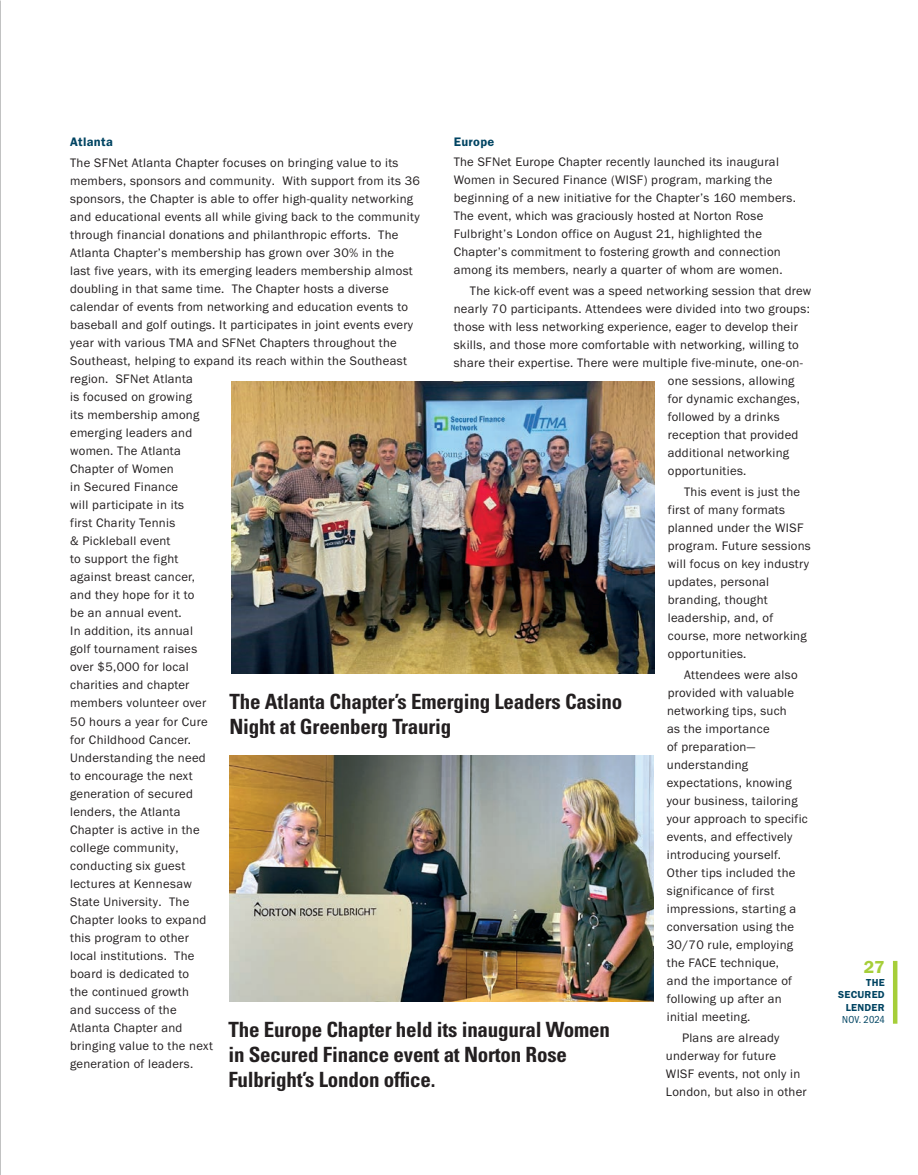
<style>
.page{position:relative;width:918px;height:1175px;background:#fff}
.page>*{position:absolute;margin:0;border:0;box-sizing:border-box;transform-origin:0 0}
.t1{font:700 condensed 21px/25.2px "Univers";letter-spacing:-.01em;color:#231f20}
.t2{font:600 18px "Franklin Gothic FS";color:#a6ce39}
.t3{font:12.75px/18px "Franklin Gothic FS";letter-spacing:.02em;color:#231f20}
.t4{font:600 12.75px "Franklin Gothic FS";letter-spacing:.025em;color:#004462}
.t5{font:600 10.5px/12.6px "Franklin Gothic FS";letter-spacing:.025em;color:#004462;text-align:right}
.t6{font:condensed 10.5px "Franklin Gothic FS";letter-spacing:.01em;color:#004462}
</style>
<div class="page">
<hr style="left:893px;top:960px;width:4px;height:63px;background:#a6ce39">
<img style="left:0;top:0;width:1px;height:1174px">
<img style="left:231px;top:381px;width:423px;height:292px">
<img style="left:230px;top:756px;width:423px;height:245px">
<p class="t4" style="left:454px;top:134px;width:42px">Europe</p>
<p class="t3" style="left:454px;top:153px;width:344px">The SFNet Europe Chapter recently launched its inaugural Women in Secured Finance (WISF) program, marking the beginning of a new initiative for the Chapter’s 160 members.<br>The event, which was graciously hosted at Norton Rose Fulbright’s London office on August 21, highlighted the Chapter’s commitment to fostering growth and connection among its members, nearly a quarter of whom are women.</p>
<p class="t3" style="left:470px;top:282px;width:343px">The kick-off event was a speed networking session that drew</p>
<p class="t3" style="left:454px;top:300px;width:358px">nearly 70 participants. Attendees were divided into two groups:</p>
<p class="t3" style="left:454px;top:318px;width:346px">those with less networking experience, eager to develop their</p>
<p class="t3" style="left:454px;top:336px;width:347px">skills, and those more comfortable with networking, willing to</p>
<p class="t3" style="left:454px;top:354px;width:351px">share their expertise. There were multiple five-minute, one-on-</p>
<p class="t3" style="left:668px;top:372px;width:128px">one sessions, allowing</p>
<p class="t3" style="left:668px;top:390px;width:134px">for dynamic exchanges,</p>
<p class="t3" style="left:668px;top:408px;width:113px">followed by a drinks</p>
<p class="t3" style="left:668px;top:426px;width:132px">reception that provided</p>
<p class="t3" style="left:668px;top:444px;width:123px">additional networking</p>
<p class="t3" style="left:668px;top:462px;width:80px">opportunities.</p>
<p class="t3" style="left:668px;top:483px;width:144px;text-indent:16px">This event is just the first of many formats planned under the WISF program. Future sessions will focus on key industry updates, personal branding, thought leadership, and, of course, more networking opportunities.</p>
<p class="t3" style="left:667px;top:665px;width:142px;text-indent:17px">Attendees were also provided with valuable networking tips, such<br>as the importance<br>of preparation— understanding expectations, knowing your business, tailoring your approach to specific events, and effectively introducing yourself.<br>Other tips included the significance of first impressions, starting a conversation using the<br>30/70 rule, employing the FACE technique,<br>and the importance of following up after an initial meeting.</p>
<p class="t3" style="left:666px;top:1028px;width:142px;text-indent:16px">Plans are already underway for future<br>WISF events, not only in<br>London, but also in other</p>
<p class="t4" style="left:70px;top:135px;width:44px">Atlanta</p>
<p class="t3" style="left:70px;top:154px;width:351px">The SFNet Atlanta Chapter focuses on bringing value to its members, sponsors and community. With support from its 36 sponsors, the Chapter is able to offer high-quality networking and educational events all while giving back to the community through financial donations and philanthropic efforts. The<br>Atlanta Chapter’s membership has grown over 30% in the<br>last five years, with its emerging leaders membership almost doubling in that same time. The Chapter hosts a diverse calendar of events from networking and education events to baseball and golf outings. It participates in joint events every year with various TMA and SFNet Chapters throughout the<br>Southeast, helping to expand its reach within the Southeast region. SFNet Atlanta<br>is focused on growing<br>its membership among<br>emerging leaders and<br>women. The Atlanta<br>Chapter of Women<br>in Secured Finance<br>will participate in its<br>first Charity Tennis<br>&amp; Pickleball event<br>to support the fight<br>against breast cancer,<br>and they hope for it to<br>be an annual event.<br>In addition, its annual<br>golf tournament raises<br>over $5,000 for local<br>charities and chapter<br>members volunteer over<br>50 hours a year for Cure<br>for Childhood Cancer.<br>Understanding the need<br>to encourage the next<br>generation of secured<br>lenders, the Atlanta<br>Chapter is active in the<br>college community,<br>conducting six guest<br>lectures at Kennesaw<br>State University. The<br>Chapter looks to expand<br>this program to other<br>local institutions. The<br>board is dedicated to<br>the continued growth<br>and success of the<br>Atlanta Chapter and<br>bringing value to the next<br>generation of leaders.</p>
<h1 class="t1" style="left:230px;top:688px;width:394px">The Atlanta Chapter’s Emerging Leaders Casino<br>Night at Greenberg Traurig</h1>
<h1 class="t1" style="left:228px;top:1016px;width:383px">The Europe Chapter held its inaugural Women in Secured Finance event at Norton Rose<br>Fulbright’s London office.</h1>
<h2 class="t2" style="left:864px;top:957px;width:22px">27</h2>
<p class="t5" style="left:838px;top:976px;width:48px">THE<br>SECURED<br>LENDER</p>
<p class="t6" style="left:842px;top:1014px;width:44px">NOV. 2024</p>
</div>
